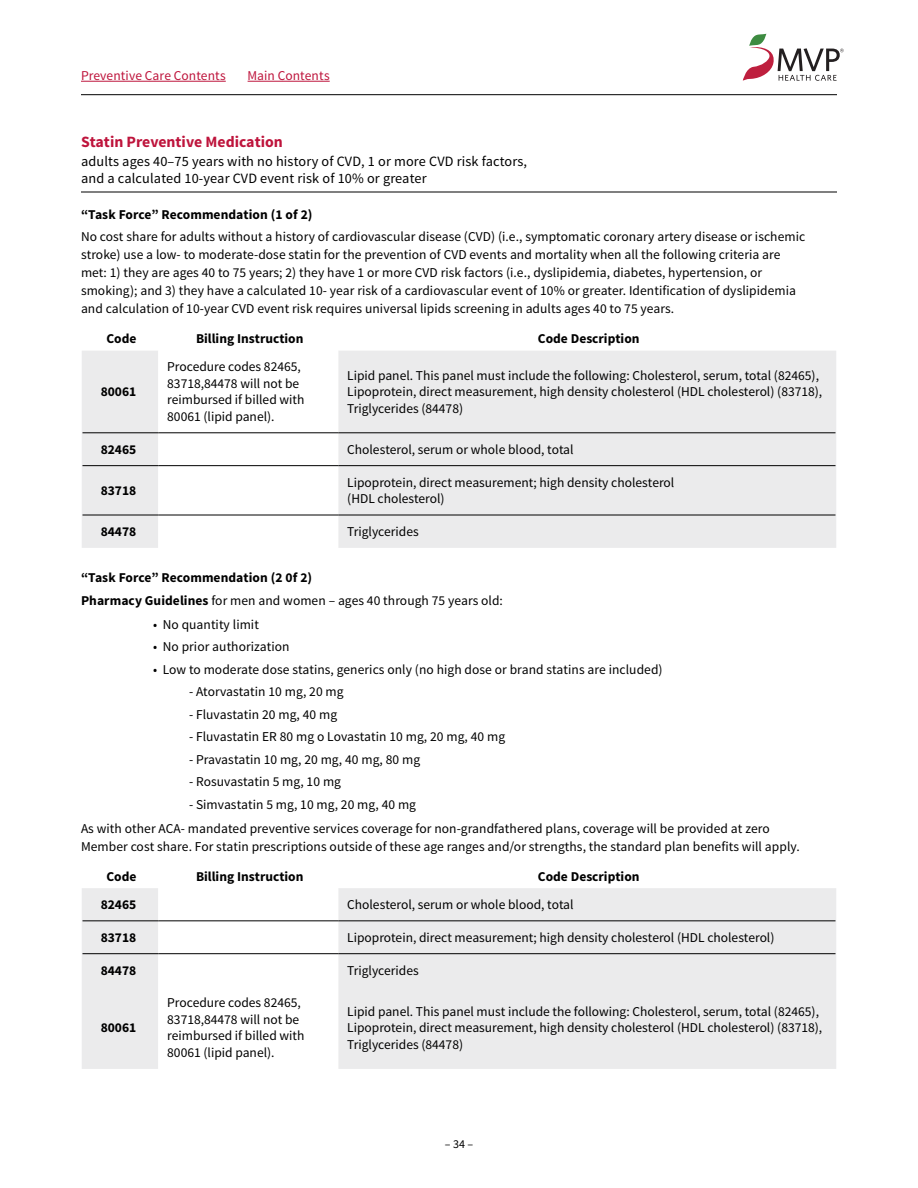
<style>
.page{position:relative;width:918px;height:1188px;background:#fff}
.page>*{position:absolute;margin:0;border:0;box-sizing:border-box;transform-origin:0 0}
.TASK_FORCE_SECTION{font:700 15.75px "Source Sans Pro";color:#be143c}
.TASK_FORCE_SECTION-2{font:14.25px/17.2px "Source Sans Pro";letter-spacing:.01em;color:#000}
.TASK_FORCE_SECTION-3{font:13.5px/18px "Source Sans Pro";letter-spacing:.005em;color:#000}
.TASK_FORCE_TABLE_-_b{font:13.5px/16.5px "Source Sans Pro";color:#000}
.POLICIES_TABLES_-_co{font:700 13.5px "Source Sans Pro";color:#000}
.TASK_FORCE_SECTION-4{font:700 13.5px "Source Sans Pro";letter-spacing:.005em;color:#000}
.TASK_FORCE_TABLE_-_b-2{font:700 13.5px "Source Sans Pro";color:#000}
.t1{font:13.5px "Source Sans Pro";letter-spacing:.005em;color:#be143c}
.t2{font:12px "Source Sans Pro";color:#000}
.s1{font-weight:700}
</style>
<div class="page">
<svg style="left:743px;top:34px;width:101px;height:47px"></svg>
<hr style="left:81px;top:81px;width:145px;height:1px;background:#be143c">
<hr style="left:248px;top:81px;width:82px;height:1px;background:#be143c">
<hr style="left:81px;top:94px;width:756px;height:1px;background:#000">
<hr style="left:81px;top:192px;width:756px;height:1px;background:#000">
<svg style="left:82px;top:351px;width:754px;height:197px"></svg>
<hr style="left:82px;top:433px;width:76px;height:1px;background:#000">
<hr style="left:158px;top:433px;width:180px;height:1px;background:#000">
<hr style="left:338px;top:433px;width:498px;height:1px;background:#000">
<hr style="left:82px;top:465px;width:76px;height:1px;background:#000">
<hr style="left:158px;top:465px;width:180px;height:1px;background:#000">
<hr style="left:338px;top:465px;width:498px;height:1px;background:#000">
<hr style="left:82px;top:515px;width:76px;height:1px;background:#000">
<hr style="left:158px;top:515px;width:180px;height:1px;background:#000">
<hr style="left:338px;top:515px;width:498px;height:1px;background:#000">
<svg style="left:82px;top:888px;width:754px;height:181px"></svg>
<hr style="left:82px;top:921px;width:76px;height:1px;background:#000">
<hr style="left:158px;top:921px;width:180px;height:1px;background:#000">
<hr style="left:338px;top:921px;width:498px;height:1px;background:#000">
<hr style="left:82px;top:953px;width:76px;height:1px;background:#000">
<hr style="left:158px;top:953px;width:180px;height:1px;background:#000">
<hr style="left:338px;top:953px;width:498px;height:1px;background:#000">
<p class="t1" style="left:81px;top:67px;width:146px">Preventive Care Contents</p>
<p class="t1" style="left:248px;top:67px;width:84px">Main Contents</p>
<p class="TASK_FORCE_SECTION" style="left:81px;top:131px;width:203px">Statin Preventive Medication</p>
<p class="TASK_FORCE_SECTION-2" style="left:81px;top:152px;width:448px">adults ages 40–75 years with no history of CVD, 1 or more CVD risk factors, and a calculated 10-year CVD event risk of 10% or greater</p>
<p class="TASK_FORCE_SECTION-4" style="left:81px;top:206px;width:233px">“Task Force” Recommendation (1 of 2)</p>
<p class="TASK_FORCE_SECTION-3" style="left:81px;top:228px;width:726px">No cost share for adults without a history of cardiovascular disease (CVD) (i.e., symptomatic coronary artery disease or ischemic stroke) use a low- to moderate-dose statin for the prevention of CVD events and mortality when all the following criteria are met: 1) they are ages 40 to 75 years; 2) they have 1 or more CVD risk factors (i.e., dyslipidemia, diabetes, hypertension, or smoking); and 3) they have a calculated 10- year risk of a cardiovascular event of 10% or greater. Identification of dyslipidemia and calculation of 10-year CVD event risk requires universal lipids screening in adults ages 40 to 75 years.</p>
<p class="POLICIES_TABLES_-_co" style="left:106px;top:330px;width:32px">Code</p>
<p class="POLICIES_TABLES_-_co" style="left:196px;top:330px;width:109px">Billing Instruction</p>
<p class="POLICIES_TABLES_-_co" style="left:538px;top:330px;width:103px">Code Description</p>
<p class="TASK_FORCE_TABLE_-_b-2" style="left:101px;top:383px;width:37px">80061</p>
<p class="TASK_FORCE_TABLE_-_b" style="left:167px;top:359px;width:139px">Procedure codes 82465,<br>83718,84478 will not be reimbursed if billed with<br>80061 (lipid panel).</p>
<p class="TASK_FORCE_TABLE_-_b" style="left:347px;top:367px;width:477px">Lipid panel. This panel must include the following: Cholesterol, serum, total (82465),<br>Lipoprotein, direct measurement, high density cholesterol (HDL cholesterol) (83718),<br>Triglycerides (84478)</p>
<p class="TASK_FORCE_TABLE_-_b-2" style="left:101px;top:440px;width:37px">82465</p>
<p class="TASK_FORCE_TABLE_-_b" style="left:347px;top:441px;width:228px">Cholesterol, serum or whole blood, total</p>
<p class="TASK_FORCE_TABLE_-_b-2" style="left:101px;top:482px;width:37px">83718</p>
<p class="TASK_FORCE_TABLE_-_b" style="left:347px;top:474px;width:329px">Lipoprotein, direct measurement; high density cholesterol (HDL cholesterol)</p>
<p class="TASK_FORCE_TABLE_-_b-2" style="left:101px;top:523px;width:37px">84478</p>
<p class="TASK_FORCE_TABLE_-_b" style="left:347px;top:523px;width:73px">Triglycerides</p>
<p class="TASK_FORCE_SECTION-4" style="left:81px;top:569px;width:233px">“Task Force” Recommendation (2 0f 2)</p>
<p class="TASK_FORCE_SECTION-3" style="left:81px;top:592px;width:424px"><span class="s1">Pharmacy Guidelines</span> for men and women – ages 40 through 75 years old:</p>
<p class="TASK_FORCE_SECTION-3" style="left:153px;top:616px;width:107px">• No quantity limit</p>
<p class="TASK_FORCE_SECTION-3" style="left:153px;top:638px;width:138px">• No prior authorization</p>
<p class="TASK_FORCE_SECTION-3" style="left:153px;top:661px;width:511px">• Low to moderate dose statins, generics only (no high dose or brand statins are included)</p>
<p class="TASK_FORCE_SECTION-3" style="left:189px;top:683px;width:156px">- Atorvastatin 10 mg, 20 mg</p>
<p class="TASK_FORCE_SECTION-3" style="left:189px;top:706px;width:150px">- Fluvastatin 20 mg, 40 mg</p>
<p class="TASK_FORCE_SECTION-3" style="left:189px;top:728px;width:318px">- Fluvastatin ER 80 mg o Lovastatin 10 mg, 20 mg, 40 mg</p>
<p class="TASK_FORCE_SECTION-3" style="left:189px;top:751px;width:233px">- Pravastatin 10 mg, 20 mg, 40 mg, 80 mg</p>
<p class="TASK_FORCE_SECTION-3" style="left:189px;top:773px;width:154px">- Rosuvastatin 5 mg, 10 mg</p>
<p class="TASK_FORCE_SECTION-3" style="left:189px;top:796px;width:229px">- Simvastatin 5 mg, 10 mg, 20 mg, 40 mg</p>
<p class="TASK_FORCE_SECTION-3" style="left:81px;top:820px;width:720px">As with other ACA- mandated preventive services coverage for non-grandfathered plans, coverage will be provided at zero<br>Member cost share. For statin prescriptions outside of these age ranges and/or strengths, the standard plan benefits will apply.</p>
<p class="POLICIES_TABLES_-_co" style="left:106px;top:868px;width:32px">Code</p>
<p class="POLICIES_TABLES_-_co" style="left:196px;top:868px;width:109px">Billing Instruction</p>
<p class="POLICIES_TABLES_-_co" style="left:538px;top:868px;width:103px">Code Description</p>
<p class="TASK_FORCE_TABLE_-_b-2" style="left:101px;top:896px;width:37px">82465</p>
<p class="TASK_FORCE_TABLE_-_b" style="left:347px;top:896px;width:228px">Cholesterol, serum or whole blood, total</p>
<p class="TASK_FORCE_TABLE_-_b-2" style="left:101px;top:929px;width:37px">83718</p>
<p class="TASK_FORCE_TABLE_-_b" style="left:347px;top:929px;width:429px">Lipoprotein, direct measurement; high density cholesterol (HDL cholesterol)</p>
<p class="TASK_FORCE_TABLE_-_b-2" style="left:101px;top:961px;width:37px">84478</p>
<p class="TASK_FORCE_TABLE_-_b" style="left:347px;top:962px;width:73px">Triglycerides</p>
<p class="TASK_FORCE_TABLE_-_b-2" style="left:101px;top:1019px;width:37px">80061</p>
<p class="TASK_FORCE_TABLE_-_b" style="left:167px;top:995px;width:139px">Procedure codes 82465,<br>83718,84478 will not be reimbursed if billed with<br>80061 (lipid panel).</p>
<p class="TASK_FORCE_TABLE_-_b" style="left:347px;top:1003px;width:477px">Lipid panel. This panel must include the following: Cholesterol, serum, total (82465),<br>Lipoprotein, direct measurement, high density cholesterol (HDL cholesterol) (83718),<br>Triglycerides (84478)</p>
<p class="t2" style="left:445px;top:1136px;width:30px">– 34 –</p>
</div>
